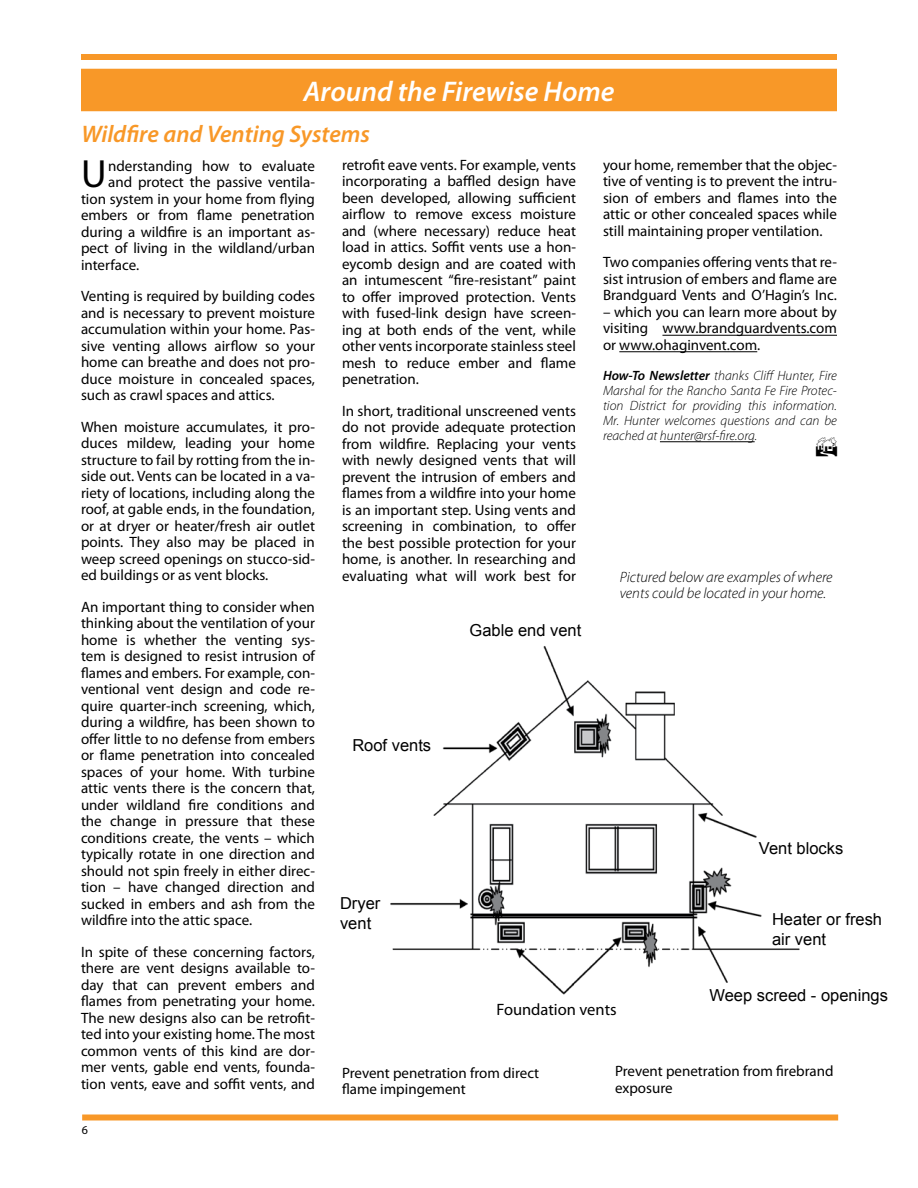
<style>
.page{position:relative;width:918px;height:1188px;background:#fff}
.page>*{position:absolute;margin:0;border:0;box-sizing:border-box;transform-origin:0 0}
.t1{font:39.45px "Myriad Pro";color:#000}
.t2{font:italic 600 28.5px "Myriad Pro";color:#fff}
.t3{font:italic 600 24px "Myriad Pro";color:#f89828}
.t4{font:16.5px/19.8px "Arial";color:#000}
.t5{font:16.5px "Myriad Pro";color:#000}
.t6{font:15px/16.5px "Myriad Pro";color:#000;text-align:justify}
.t7{font:italic 300 15px/16.5px "Myriad Pro";color:#000}
.t8{font:italic 300 13.5px/15px "Myriad Pro";color:#000;text-align:justify}
.t9{font:12px "Myriad Pro";color:#000}
.s1{font-weight:600}
</style>
<div class="page">
<div style="left:81px;top:54px;width:756px;height:6px;background:#f89828"></div>
<div style="left:82px;top:1114px;width:756px;height:6px;background:#f89828"></div>
<div style="left:82px;top:69px;width:754px;height:41px;background:#f89828"></div>
<div style="left:81px;top:69px;width:756px;height:42px;border:2px solid #f89828"></div>
<hr style="left:662px;top:335px;width:175px;height:1px;background:#000">
<hr style="left:619px;top:351px;width:138px;height:1px;background:#000">
<hr style="left:660px;top:441px;width:95px;height:1px;background:#000">
<img style="left:390px;top:646px;width:410px;height:349px">
<h2 class="t2" style="left:303px;top:73px;width:313px">Around the Firewise Home</h2>
<h3 class="t3" style="left:81px;top:118px;width:290px">Wildfire and Venting Systems</h3>
<h1 class="t1" style="left:81px;top:150px;width:27px">U</h1>
<p class="t6" style="left:108px;top:157px;width:208px">nderstanding how to evaluate</p>
<p class="t6" style="left:108px;top:174px;width:208px">and protect the passive ventila-</p>
<p class="t6" style="left:81px;top:190px;width:236px">tion system in your home from flying</p>
<p class="t6" style="left:81px;top:207px;width:235px">embers or from flame penetration</p>
<p class="t6" style="left:81px;top:223px;width:236px">during a wildfire is an important as-</p>
<p class="t6" style="left:81px;top:240px;width:236px">pect of living in the wildland/urban</p>
<p class="t6" style="left:81px;top:256px;width:60px">interface.</p>
<p class="t6" style="left:81px;top:288px;width:236px">Venting is required by building codes and is necessary to prevent moisture accumulation within your home. Pas&shy;sive venting allows airflow so your home can breathe and does not pro&shy;duce moisture in concealed spaces, such as crawl spaces and attics.</p>
<p class="t6" style="left:81px;top:418px;width:236px">When moisture accumulates, it pro&shy;duces mildew, leading your home structure to fail by rotting from the in&shy;side out. Vents can be located in a va&shy;riety of locations, including along the roof, at gable ends, in the foundation, or at dryer or heater/fresh air outlet points. They also may be placed in weep screed openings on stucco-sid&shy;ed buildings or as vent blocks.</p>
<p class="t6" style="left:81px;top:598px;width:236px">An important thing to consider when thinking about the ventilation of your home is whether the venting sys&shy;tem is designed to resist intrusion of flames and embers. For example, con&shy;ventional vent design and code re&shy;quire quarter-inch screening, which, during a wildfire, has been shown to offer little to no defense from embers or flame penetration into concealed spaces of your home. With turbine attic vents there is the concern that, under wildland fire conditions and the change in pressure that these conditions create, the vents – which typically rotate in one direction and should not spin freely in either direc&shy;tion – have changed direction and sucked in embers and ash from the wildfire into the attic space.</p>
<p class="t6" style="left:81px;top:943px;width:236px">In spite of these concerning factors, there are vent designs available to&shy;day that can prevent embers and flames from penetrating your home.<br>The new designs also can be retrofit&shy;ted into your existing home. The most common vents of this kind are dor&shy;mer vents, gable end vents, founda&shy;tion vents, eave and soffit vents, and</p>
<p class="t9" style="left:82px;top:1123px;width:8px">6</p>
<p class="t6" style="left:342px;top:156px;width:236px">retrofit eave vents. For example, vents incorporating a baffled design have been developed, allowing sufficient airflow to remove excess moisture and (where necessary) reduce heat load in attics. Soffit vents use a hon&shy;eycomb design and are coated with an intumescent “fire-resistant” paint to offer improved protection. Vents with fused-link design have screen&shy;ing at both ends of the vent, while other vents incorporate stainless steel mesh to reduce ember and flame penetration.</p>
<p class="t6" style="left:342px;top:402px;width:236px">In short, traditional unscreened vents do not provide adequate protection from wildfire. Replacing your vents with newly designed vents that will prevent the intrusion of embers and flames from a wildfire into your home is an important step. Using vents and screening in combination, to offer the best possible protection for your home, is another. In researching and evaluating what will work best for</p>
<p class="t4" style="left:470px;top:620px;width:113px">Gable end vent</p>
<p class="t6" style="left:603px;top:156px;width:236px">your home, remember that the objec&shy;tive of venting is to prevent the intru&shy;sion of embers and flames into the attic or other concealed spaces while still maintaining proper ventilation.</p>
<p class="t6" style="left:603px;top:254px;width:235px">Two companies offering vents that re&shy;sist intrusion of embers and flame are Brandguard Vents and O’Hagin’s Inc.</p>
<p class="t6" style="left:603px;top:303px;width:236px">– which you can learn more about by visiting www.brandguardvents.com or www.ohaginvent.com.</p>
<p class="t8" style="left:603px;top:368px;width:236px"><span class="s1">How-To Newsletter</span> thanks Cliff Hunter, Fire Marshal for the Rancho Santa Fe Fire Protec&shy;tion District for providing this information.<br>Mr. Hunter welcomes questions and can be reached at hunter@rsf-fire.org.</p>
<p class="t7" style="left:620px;top:569px;width:214px">Pictured below are examples of where vents could be located in your home.</p>
<p class="t4" style="left:352px;top:735px;width:80px">Roof vents</p>
<p class="t4" style="left:340px;top:894px;width:42px">Dryer vent</p>
<p class="t4" style="left:759px;top:838px;width:86px">Vent blocks</p>
<p class="t4" style="left:772px;top:910px;width:112px">Heater or fresh air vent</p>
<p class="t5" style="left:496px;top:999px;width:122px">Foundation vents</p>
<p class="t4" style="left:709px;top:985px;width:180px">Weep screed - openings</p>
<p class="t6" style="left:342px;top:1064px;width:199px">Prevent penetration from direct flame impingement</p>
<p class="t6" style="left:615px;top:1063px;width:220px">Prevent penetration from firebrand exposure</p>
</div>
